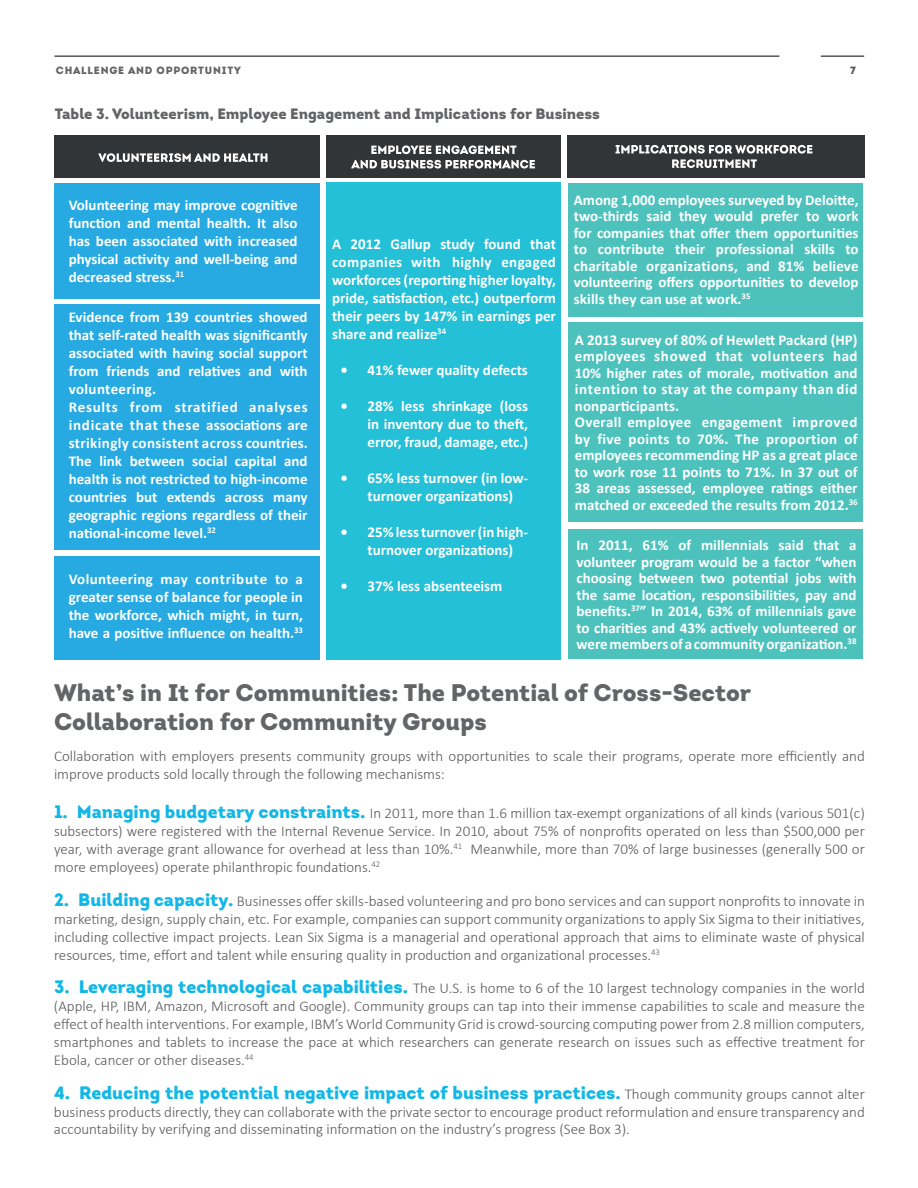
<style>
.page{position:relative;width:918px;height:1188px;background:#fff}
.page>*{position:absolute;margin:0;border:0;box-sizing:border-box;transform-origin:0 0}
.t1{font:900 24px/28.8px "Intro";color:#636466}
.t2{font:900 18px "Intro";color:#13b7e6}
.t3{font:700 15px/18px "Calibri";color:#fff;text-align:justify}
.t4{font:300 15px/18px "Calibri";color:#58595b;text-align:justify}
.t5{font:900 15px "Intro";color:#636466}
.t6{font:900 10.5px "Intro";letter-spacing:.075em;color:#636466}
.t7{font:900 10.5px "Intro";color:#545456}
.s1{font-family:"Intro";font-weight:900;font-size:18px;color:#13b7e6}
.s2{font-family:"Calibri";font-weight:300;font-size:15px;color:#58595b}
</style>
<div class="page">
<hr style="left:821px;top:56px;width:43px;height:1px;background:#000">
<hr style="left:54px;top:56px;width:725px;height:1px;background:#000">
<div style="left:568px;top:183px;width:295px;height:134px;background:#4dc2bd"></div>
<div style="left:568px;top:322px;width:295px;height:200px;background:#4dc2bd"></div>
<div style="left:568px;top:530px;width:295px;height:129px;background:#4dc2bd"></div>
<div style="left:567px;top:135px;width:298px;height:43px;background:#323537"></div>
<div style="left:327px;top:183px;width:234px;height:477px;background:#23c0d7"></div>
<div style="left:327px;top:135px;width:234px;height:43px;background:#323537"></div>
<div style="left:54px;top:183px;width:265px;height:116px;background:#27a9e1"></div>
<div style="left:54px;top:304px;width:265px;height:246px;background:#27a9e1"></div>
<div style="left:54px;top:556px;width:265px;height:104px;background:#27a9e1"></div>
<div style="left:54px;top:135px;width:265px;height:43px;background:#323537"></div>
<svg style="left:98px;top:153px;width:169px;height:9px"></svg>
<svg style="left:351px;top:160px;width:184px;height:9px"></svg>
<svg style="left:371px;top:145px;width:146px;height:9px"></svg>
<svg style="left:616px;top:145px;width:196px;height:23px"></svg>
<p class="t6" style="left:56px;top:64px;width:186px">CHALLENGE AND OPPORTUNITY</p>
<p class="t7" style="left:850px;top:64px;width:7px">7</p>
<p class="t5" style="left:55px;top:103px;width:547px">Table 3. Volunteerism, Employee Engagement and Implications for Business</p>
<p class="t3" style="left:69px;top:196px;width:230px">Volunteering may improve cognitive function and mental health. It also has been associated with increased physical activity and well-being and decreased stress.<sup>31</sup></p>
<p class="t3" style="left:574px;top:191px;width:286px;line-height:16.5px">Among 1,000 employees surveyed by Deloitte, two-thirds said they would prefer to work for companies that offer them opportunities to contribute their professional skills to charitable organizations, and 81% believe volunteering offers opportunities to develop skills they can use at work.<sup>35</sup></p>
<p class="t3" style="left:575px;top:332px;width:284px;line-height:16.5px;text-align:left">A 2013 survey of 80% of Hewlett Packard (HP) employees showed that volunteers had 10% higher rates of morale, motivation and intention to stay at the company than did nonparticipants.<br>Overall employee engagement improved by five points to 70%. The proportion of employees recommending HP as a great place to work rose 11 points to 71%. In 37 out of 38 areas assessed, employee ratings either matched or exceeded the results from 2012.<sup>36</sup></p>
<p class="t3" style="left:332px;top:235px;width:225px">A 2012 Gallup study found that companies with highly engaged workforces (reporting higher loyalty, pride, satisfaction, etc.) outperform their peers by 147% in earnings per share and realize<sup>34</sup></p>
<p class="t3" style="left:69px;top:308px;width:240px;text-align:left">Evidence from 139 countries showed that self-rated health was significantly associated with having social support from friends and relatives and with volunteering.<br>Results from stratified analyses indicate that these associations are strikingly consistent across countries.<br>The link between social capital and health is not restricted to high-income countries but extends across many geographic regions regardless of their national-income level.<sup>32</sup></p>
<p class="t3" style="left:69px;top:570px;width:236px">Volunteering may contribute to a greater sense of balance for people in the workforce, which might, in turn, have a positive influence on health.<sup>33</sup></p>
<p class="t3" style="left:341px;top:361px;width:189px">• 41% fewer quality defects</p>
<p class="t3" style="left:368px;top:397px;width:162px;text-indent:-27px">• 28% less shrinkage (loss in inventory due to theft, error, fraud, damage, etc.)</p>
<p class="t3" style="left:368px;top:469px;width:162px;text-indent:-27px">• 65% less turnover (in low&shy;turnover organizations)</p>
<p class="t3" style="left:368px;top:523px;width:162px;text-indent:-27px">• 25% less turnover (in high&shy;turnover organizations)</p>
<p class="t3" style="left:341px;top:577px;width:163px">• 37% less absenteeism</p>
<p class="t3" style="left:577px;top:537px;width:281px;line-height:16.5px">In 2011, 61% of millennials said that a volunteer program would be a factor “when choosing between two potential jobs with the same location, responsibilities, pay and benefits.<sup>37</sup>” In 2014, 63% of millennials gave to charities and 43% actively volunteered or were members of a community organization.<sup>38</sup></p>
<h1 class="t1" style="left:54px;top:678px;width:699px">What’s in It for Communities: The Potential of Cross-Sector<br>Collaboration for Community Groups</h1>
<p class="t4" style="left:54px;top:747px;width:812px">Collaboration with employers presents community groups with opportunities to scale their programs, operate more efficiently and improve products sold locally through the following mechanisms:</p>
<p class="t4" style="left:54px;top:804px;width:812px"><span class="s1">1. Managing budgetary constraints.</span> In 2011, more than 1.6 million tax-exempt organizations of all kinds (various 501(c) subsectors) were registered with the Internal Revenue Service. In 2010, about 75% of nonprofits operated on less than $500,000 per year, with average grant allowance for overhead at less than 10%.<sup>41</sup> Meanwhile, more than 70% of large businesses (generally 500 or more employees) operate philanthropic foundations.<sup>42</sup></p>
<p class="t4" style="left:54px;top:892px;width:812px"><span class="s1">2. Building capacity.</span> Businesses offer skills-based volunteering and pro bono services and can support nonprofits to innovate in marketing, design, supply chain, etc. For example, companies can support community organizations to apply Six Sigma to their initiatives, including collective impact projects. Lean Six Sigma is a managerial and operational approach that aims to eliminate waste of physical resources, time, effort and talent while ensuring quality in production and organizational processes.<sup>43</sup></p>
<p class="t4" style="left:54px;top:979px;width:812px"><span class="s1">3. Leveraging technological capabilities.</span> The U.S. is home to 6 of the 10 largest technology companies in the world (Apple, HP, IBM, Amazon, Microsoft and Google). Community groups can tap into their immense capabilities to scale and measure the effect of health interventions. For example, IBM’s World Community Grid is crowd-sourcing computing power from 2.8 million computers, smartphones and tablets to increase the pace at which researchers can generate research on issues such as effective treatment for Ebola, cancer or other diseases.<sup>44</sup></p>
<p class="t2" style="left:54px;top:1081px;width:812px">4. Reducing the potential negative impact of business practices. <span class="s2">Though community groups cannot alter</span></p>
<p class="t4" style="left:54px;top:1104px;width:812px;line-height:16.5px">business products directly, they can collaborate with the private sector to encourage product reformulation and ensure transparency and accountability by verifying and disseminating information on the industry’s progress (See Box 3).</p>
</div>
